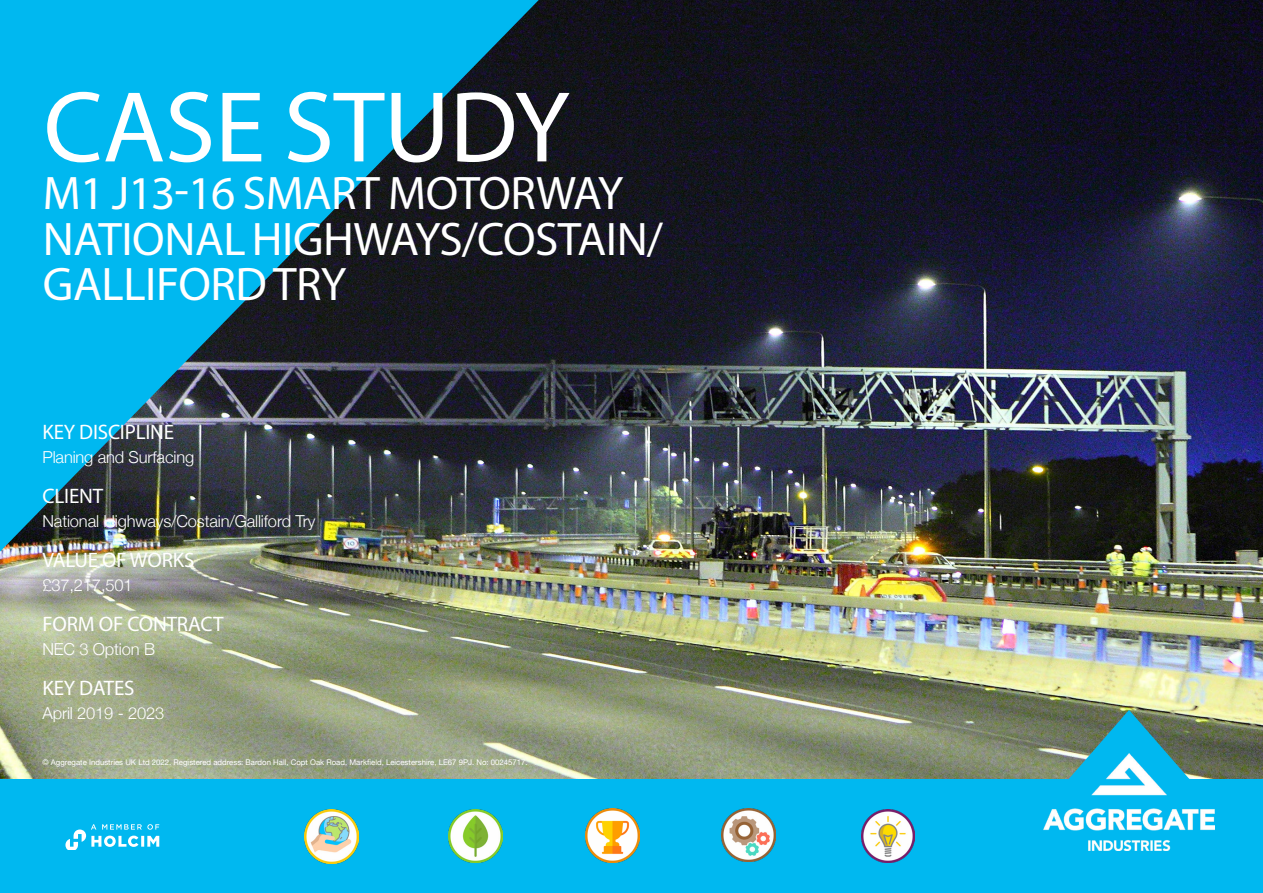
<style>
.page{position:relative;width:1263px;height:893px;background:#fff}
.page>*{position:absolute;margin:0;border:0;box-sizing:border-box;transform-origin:0 0}
.t1{font:101.55px "Myriad Pro";letter-spacing:-.005em;color:#fff}
.Front_Cover_Case_Stu{font:47.25px "Myriad Pro";letter-spacing:-.01em;color:#fff}
.Front-Contract_Crede{font:21px "Myriad Pro";letter-spacing:-.01em;color:#fff}
.Front-Contract_Crede-2{font:300 16.5px "Helvetica Neue";letter-spacing:-.01em;color:#fff}
.t2{font:7.8px "Helvetica Neue";color:#fff}
</style>
<div class="page">
<img style="left:0;top:0;width:1263px;height:779px">
<svg style="left:0;top:0;width:539px;height:552px;background:#167392"></svg>
<div style="left:0;top:779px;width:1263px;height:114px;background:#00b8f0"></div>
<img style="left:1059px;top:710px;width:139px;height:44px">
<img style="left:1044px;top:754px;width:170px;height:96px">
<svg style="left:65px;top:824px;width:94px;height:25px"></svg>
<img style="left:861px;top:809px;width:54px;height:53px">
<img style="left:722px;top:808px;width:53px;height:54px">
<img style="left:449px;top:809px;width:53px;height:54px">
<img style="left:586px;top:809px;width:53px;height:53px">
<img style="left:305px;top:809px;width:53px;height:54px">
<p class="t1" style="left:44px;top:65px;width:528px">CASE STUDY</p>
<p class="Front_Cover_Case_Stu" style="left:43px;top:164px;width:582px">M1 J13-16 SMART MOTORWAY</p>
<p class="Front_Cover_Case_Stu" style="left:43px;top:210px;width:622px">NATIONAL HIGHWAYS/COSTAIN/</p>
<p class="Front_Cover_Case_Stu" style="left:43px;top:255px;width:305px">GALLIFORD TRY</p>
<p class="Front-Contract_Crede" style="left:43px;top:419px;width:133px">KEY DISCIPLINE</p>
<p class="Front-Contract_Crede-2" style="left:43px;top:447px;width:153px">Planing and Surfacing</p>
<p class="Front-Contract_Crede" style="left:43px;top:483px;width:62px">CLIENT</p>
<p class="Front-Contract_Crede-2" style="left:43px;top:511px;width:275px">National Highways/Costain/Galliford Try</p>
<p class="Front-Contract_Crede" style="left:43px;top:547px;width:153px">VALUE OF WORKS</p>
<p class="Front-Contract_Crede-2" style="left:43px;top:575px;width:92px">£37,217,501</p>
<p class="Front-Contract_Crede" style="left:43px;top:611px;width:182px">FORM OF CONTRACT</p>
<p class="Front-Contract_Crede-2" style="left:43px;top:639px;width:114px">NEC 3 Option B</p>
<p class="Front-Contract_Crede" style="left:43px;top:675px;width:93px">KEY DATES</p>
<p class="Front-Contract_Crede-2" style="left:43px;top:703px;width:123px">April 2019 - 2023</p>
<p class="t2" style="left:43px;top:757px;width:487px">© Aggregate Industries UK Ltd 2022. Registered address: Bardon Hall, Copt Oak Road, Markfield, Leicestershire, LE67 9PJ. No: 00245717.</p>
</div>
